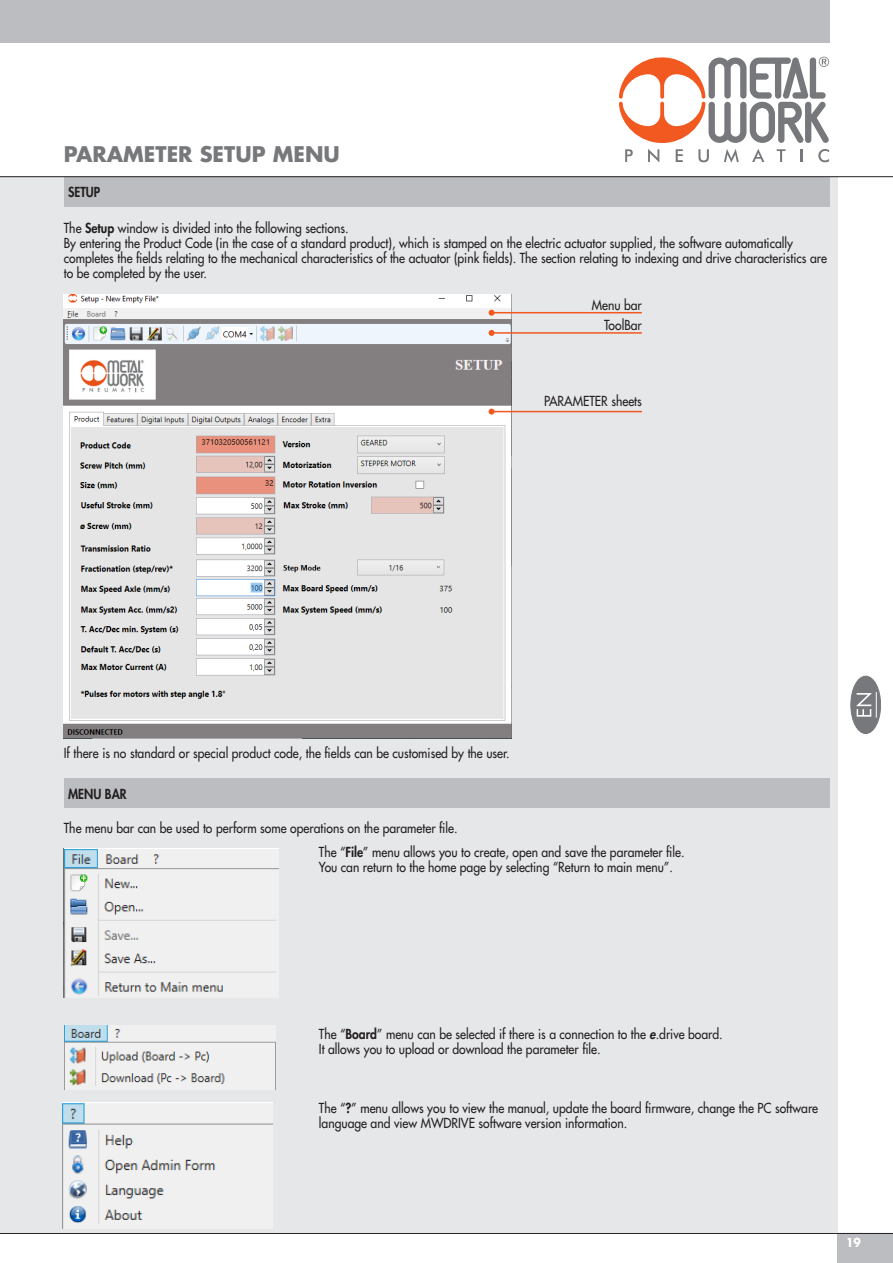
<style>
.page{position:relative;width:893px;height:1263px;background:#fff}
.page>*{position:absolute;margin:0;border:0;box-sizing:border-box;transform-origin:0 0}
.t1{font:700 21px "Futura Std";color:#76787b}
.t2{font:500 13.5px/15px "Futura Std";color:#231f20;scale:.9 1}
.t3{font:800 13.5px "Futura Std";color:#231f20;scale:.9 1}
.t4{font:700 12px "Futura Std";color:#fff;scale:.9 1}
.s1{font-weight:800}
.s2{font-weight:800;font-style:italic}
</style>
<div class="page">
<div style="left:838px;top:1233px;width:55px;height:30px;background:#bcbdc0"></div>
<div style="left:0;top:0;width:829px;height:43px;background:#bcbdc0"></div>
<svg style="left:625px;top:149px;width:8px;height:13px"></svg>
<svg style="left:648px;top:149px;width:11px;height:13px"></svg>
<svg style="left:676px;top:149px;width:7px;height:13px"></svg>
<svg style="left:698px;top:149px;width:11px;height:13px"></svg>
<svg style="left:724px;top:149px;width:15px;height:13px"></svg>
<svg style="left:752px;top:149px;width:12px;height:13px"></svg>
<svg style="left:777px;top:149px;width:8px;height:13px"></svg>
<svg style="left:800px;top:149px;width:2px;height:13px"></svg>
<svg style="left:818px;top:149px;width:11px;height:13px"></svg>
<svg style="left:619px;top:57px;width:210px;height:86px"></svg>
<hr style="left:0;top:1233px;width:893px;height:1px;background:#231f20">
<div style="left:0;top:176px;width:838px;height:1057px;background:#e6e7e9"></div>
<div style="left:64px;top:177px;width:765px;height:30px;background:#bcbdc0"></div>
<img style="left:63px;top:294px;width:448px;height:444px">
<hr style="left:492px;top:312px;width:150px;height:1px;background:#f15921">
<svg style="left:489px;top:310px;width:6px;height:6px"></svg>
<hr style="left:492px;top:332px;width:150px;height:2px;background:#f15921">
<svg style="left:489px;top:330px;width:6px;height:6px"></svg>
<hr style="left:492px;top:411px;width:150px;height:1px;background:#f15921">
<svg style="left:489px;top:409px;width:6px;height:6px"></svg>
<div style="left:64px;top:778px;width:765px;height:30px;background:#bcbdc0"></div>
<img style="left:64px;top:849px;width:214px;height:149px">
<img style="left:65px;top:1025px;width:210px;height:61px">
<img style="left:63px;top:1103px;width:210px;height:121px">
<div style="left:851px;top:676px;width:30px;height:57px;background:#76787b;border-radius:50%"></div>
<div style="left:850px;top:676px;width:31px;height:58px;border:1px solid #76787b;border-radius:50%"></div>
<svg style="left:856px;top:692px;width:21px;height:26px"></svg>
<hr style="left:0;top:176px;width:893px;height:1px;background:#231f20">
<h1 class="t1" style="left:64px;top:140px;width:277px">PARAMETER SETUP MENU</h1>
<p class="t3" style="left:68px;top:184px;width:37px">SETUP</p>
<p class="t2" style="left:64px;top:220px;width:849px">The <span class="s1">Setup</span> window is divided into the following sections.<br>By entering the Product Code (in the case of a standard product), which is stamped on the electric actuator supplied, the software automatically completes the fields relating to the mechanical characteristics of the actuator (pink fields). The section relating to indexing and drive characteristics are to be completed by the user.</p>
<p class="t2" style="left:592px;top:296px;width:57px;line-height:19.5px;text-align:right">Menu bar<br>ToolBar</p>
<p class="t2" style="left:544px;top:394px;width:110px">PARAMETER sheets</p>
<p class="t2" style="left:64px;top:746px;width:497px">If there is no standard or special product code, the fields can be customised by the user.</p>
<p class="t3" style="left:68px;top:785px;width:67px">MENU BAR</p>
<p class="t2" style="left:64px;top:820px;width:439px">The menu bar can be used to perform some operations on the parameter file.</p>
<p class="t2" style="left:319px;top:844px;width:408px">The “<span class="s1">File</span>” menu allows you to create, open and save the parameter file.<br>You can return to the home page by selecting “Return to main menu”.</p>
<p class="t2" style="left:319px;top:1026px;width:450px">The “<span class="s1">Board</span>” menu can be selected if there is a connection to the <span class="s2">e</span>.drive board.<br>It allows you to upload or download the parameter file.</p>
<p class="t2" style="left:319px;top:1100px;width:556px">The “<span class="s1">?</span>” menu allows you to view the manual, update the board firmware, change the PC software language and view MWDRIVE software version information.</p>
<p class="t4" style="left:846px;top:1235px;width:18px">19</p>
</div>
